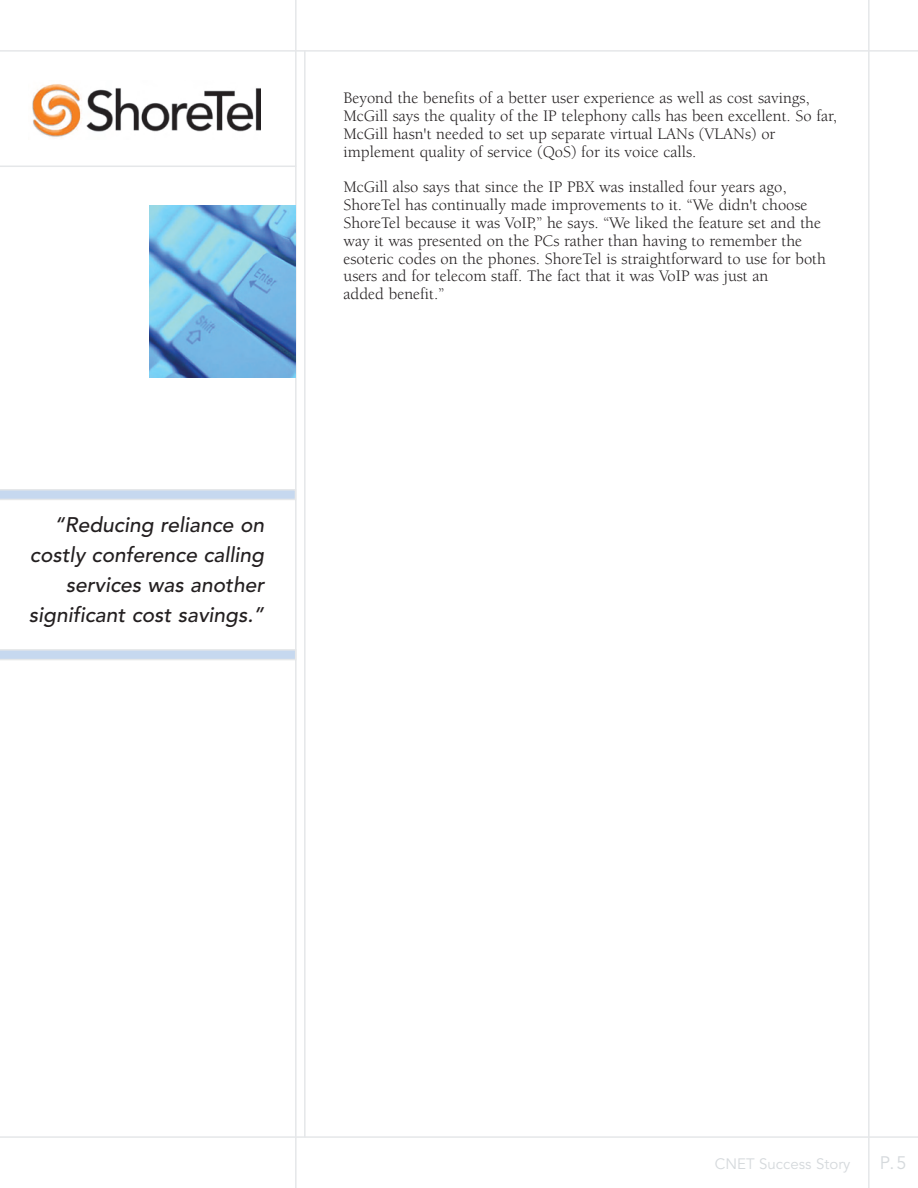
<style>
.page{position:relative;width:918px;height:1188px;background:#fff}
.page>*{position:absolute;margin:0;border:0;box-sizing:border-box;transform-origin:0 0}
.t1{font:italic 500 21px/30px "Avenir";color:#231f20;text-align:right}
.t2{font:18px "Avenir";color:#d5d9dc}
.t3{font:16.5px/17.9px "Berkeley";color:#231f20}
.t4{font:15px "Avenir";color:#d5d9dc}
</style>
<div class="page">
<img style="left:32px;top:84px;width:228px;height:55px">
<hr style="left:868px;top:0;width:2px;height:1188px;background:#e5e7e9">
<hr style="left:0;top:50px;width:918px;height:2px;background:#e5e7e9">
<hr style="left:0;top:166px;width:296px;height:1px;background:#e5e7e9">
<hr style="left:0;top:1136px;width:918px;height:2px;background:#e5e7e9">
<hr style="left:304px;top:51px;width:2px;height:1086px;background:#e5e7e9">
<hr style="left:295px;top:0;width:2px;height:1188px;background:#e5e7e9">
<svg style="left:0;top:489px;width:295px;height:11px;background:#cddbed"></svg>
<svg style="left:0;top:649px;width:295px;height:11px;background:#cddbed"></svg>
<img style="left:150px;top:206px;width:146px;height:171px">
<p class="t3" style="left:344px;top:90px;width:495px">Beyond the benefits of a better user experience as well as cost savings, McGill says the quality of the IP telephony calls has been excellent. So far, McGill hasn't needed to set up separate virtual LANs (VLANs) or implement quality of service (QoS) for its voice calls.</p>
<p class="t3" style="left:344px;top:179px;width:484px">McGill also says that since the IP PBX was installed four years ago, ShoreTel has continually made improvements to it. “We didn't choose ShoreTel because it was VoIP,” he says. “We liked the feature set and the way it was presented on the PCs rather than having to remember the esoteric codes on the phones. ShoreTel is straightforward to use for both users and for telecom staff. The fact that it was VoIP was just an<br>added benefit.”</p>
<p class="t1" style="left:29px;top:512px;width:237px">“Reducing reliance on costly conference calling services was another significant cost savings.”</p>
<p class="t4" style="left:715px;top:1157px;width:137px">CNET Success Story</p>
<p class="t2" style="left:880px;top:1155px;width:28px">P.5</p>
</div>
